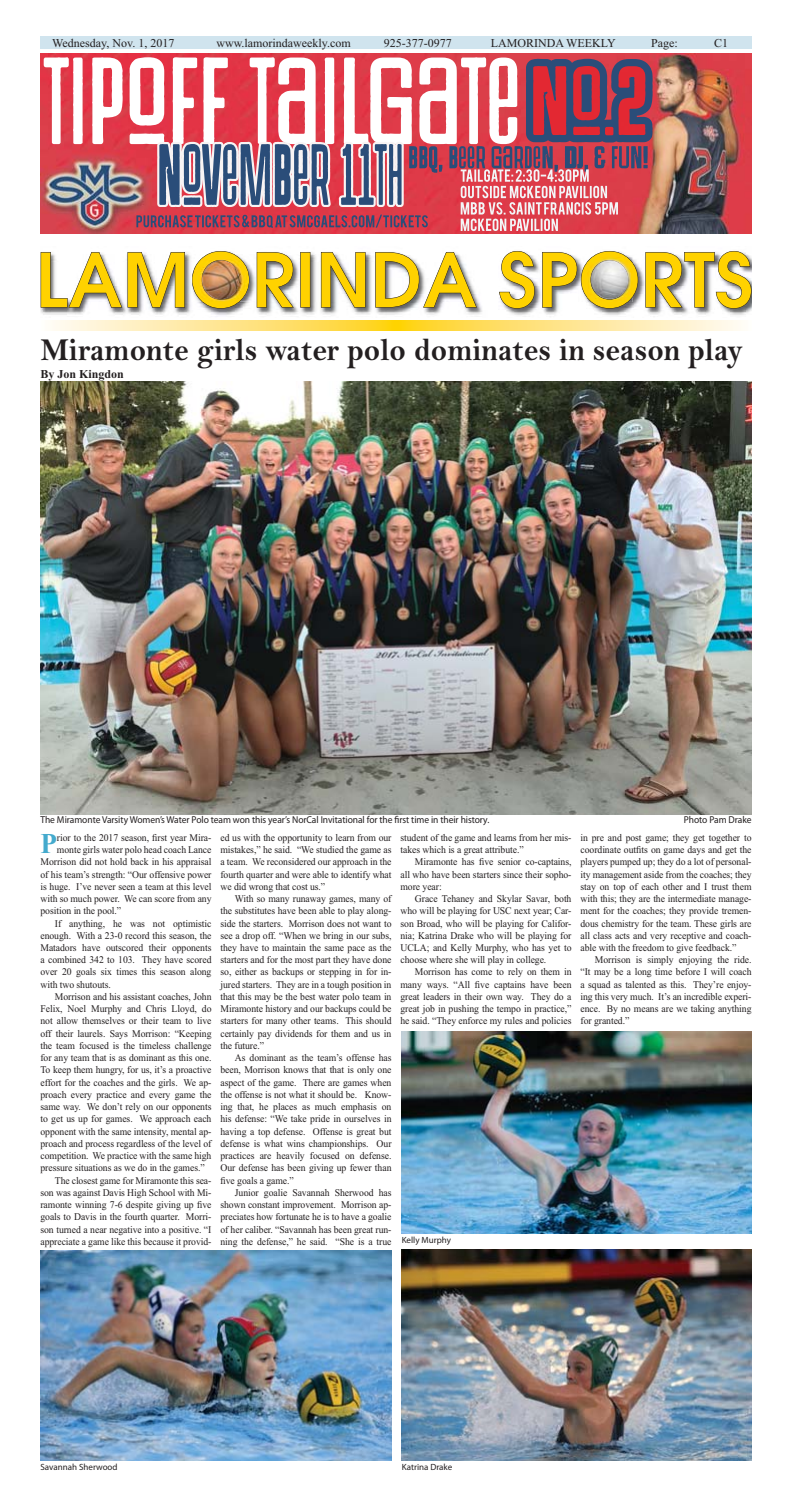
<style>
.page{position:relative;width:792px;height:1512px;background:#fff}
.page>*{position:absolute;margin:0;border:0;box-sizing:border-box;transform-origin:0 0}
.t1{font:32px "Bell MT Bold";color:#231f20;scale:.95 1}
.t2{font:700 28.7px "Times New Roman";color:#44aacd;scale:.95 1}
.t3{font:12px "Times New Roman";color:#231f20}
.t4{font:700 12px "Times New Roman";color:#231f20}
.t5{font:10.2px/12.2px "Times New Roman";letter-spacing:-.005em;color:#231f20;text-align:justify;scale:.95 1}
.t6{font:10px "Myriad Pro";letter-spacing:-.005em;color:#231f20;scale:.95 1}
.t7{font:9px "Myriad Pro";color:#231f20}
</style>
<div class="page">
<div style="left:40px;top:36px;width:712px;height:13px;background:#d0e4ee"></div>
<img style="left:41px;top:258px;width:711px;height:73px">
<svg style="left:41px;top:251px;width:710px;height:58px"></svg>
<img style="left:249px;top:259px;width:7px;height:42px">
<img style="left:193px;top:259px;width:56px;height:42px">
<img style="left:587px;top:257px;width:46px;height:45px">
<img style="left:40px;top:382px;width:712px;height:432px">
<img style="left:40px;top:1250px;width:352px;height:210px">
<img style="left:402px;top:1250px;width:350px;height:210px">
<img style="left:402px;top:1031px;width:350px;height:203px">
<img style="left:40px;top:53px;width:711px;height:180px">
<img style="left:44px;top:57px;width:120px;height:87px">
<img style="left:526px;top:59px;width:127px;height:83px">
<img style="left:533px;top:66px;width:101px;height:69px">
<img style="left:409px;top:146px;width:28px;height:27px">
<img style="left:136px;top:215px;width:103px;height:12px">
<img style="left:461px;top:169px;width:103px;height:13px">
<img style="left:339px;top:142px;width:65px;height:65px">
<img style="left:159px;top:144px;width:62px;height:61px">
<p class="t3" style="left:52px;top:38px;width:124px">Wednesday, Nov. 1, 2017</p>
<p class="t3" style="left:216px;top:38px;width:136px">www.lamorindaweekly.com</p>
<p class="t3" style="left:384px;top:38px;width:69px">925-377-0977</p>
<p class="t3" style="left:491px;top:38px;width:126px">LAMORINDA WEEKLY</p>
<p class="t3" style="left:651px;top:38px;width:28px">Page:</p>
<p class="t3" style="left:714px;top:39px;width:16px">C1</p>
<h1 class="t1" style="left:40px;top:339px;width:741px">Miramonte girls water polo dominates in season play</h1>
<p class="t4" style="left:40px;top:367px;width:85px">By Jon Kingdon</p>
<p class="t6" style="left:40px;top:816px;width:474px">The Miramonte Varsity Women’s Water Polo team won this year’s NorCal Invitational for the first time in their history.</p>
<p class="t6" style="left:684px;top:816px;width:73px">Photo Pam Drake</p>
<h2 class="t2" style="left:40px;top:826px;width:19px">P</h2>
<p class="t5" style="left:57px;top:832px;width:164px">rior to the 2017 season, first year Mira-</p>
<p class="t5" style="left:220px;top:832px;width:182px">ed us with the opportunity to learn from our mistakes,” he said. “We studied the game as a team. We reconsidered our approach in the fourth quarter and were able to identify what we did wrong that cost us.”</p>
<p class="t5" style="left:220px;top:893px;width:182px;text-indent:14px">With so many runaway games, many of the substitutes have been able to play along&shy;side the starters. Morrison does not want to see a drop off. “When we bring in our subs, they have to maintain the same pace as the starters and for the most part they have done so, either as backups or stepping in for in&shy;jured starters. They are in a tough position in that this may be the best water polo team in Miramonte history and our backups could be starters for many other teams. This should certainly pay dividends for them and us in the future.”</p>
<p class="t5" style="left:220px;top:1053px;width:182px;text-indent:14px">As dominant as the team’s offense has been, Morrison knows that that is only one aspect of the game. There are games when the offense is not what it should be. Know&shy;ing that, he places as much emphasis on his defense: “We take pride in ourselves in having a top defense. Offense is great but defense is what wins championships. Our practices are heavily focused on defense.<br>Our defense has been giving up fewer than five goals a game.”</p>
<p class="t5" style="left:220px;top:1187px;width:182px;text-indent:14px">Junior goalie Savannah Sherwood has shown constant improvement. Morrison ap&shy;preciates how fortunate he is to have a goalie of her caliber. “Savannah has been great run&shy;ning the defense,” he said. “She is a true</p>
<p class="t5" style="left:57px;top:845px;width:164px">monte girls water polo head coach Lance</p>
<p class="t5" style="left:40px;top:857px;width:182px">Morrison did not hold back in his appraisal</p>
<p class="t5" style="left:40px;top:869px;width:182px">of his team’s strength: “Our offensive power</p>
<p class="t5" style="left:40px;top:881px;width:182px">is huge. I’ve never seen a team at this level</p>
<p class="t5" style="left:40px;top:893px;width:182px">with so much power. We can score from any</p>
<p class="t5" style="left:40px;top:906px;width:87px">position in the pool.”</p>
<p class="t5" style="left:55px;top:918px;width:166px">If anything, he was not optimistic</p>
<p class="t5" style="left:40px;top:930px;width:182px">enough. With a 23-0 record this season, the</p>
<p class="t5" style="left:40px;top:942px;width:181px">Matadors have outscored their opponents</p>
<p class="t5" style="left:40px;top:955px;width:182px">a combined 342 to 103. They have scored</p>
<p class="t5" style="left:40px;top:967px;width:182px">over 20 goals six times this season along</p>
<p class="t5" style="left:40px;top:979px;width:76px">with two shutouts.</p>
<p class="t5" style="left:55px;top:991px;width:166px">Morrison and his assistant coaches, John</p>
<p class="t5" style="left:40px;top:1004px;width:182px">Felix, Noel Murphy and Chris Lloyd, do</p>
<p class="t5" style="left:40px;top:1016px;width:182px">not allow themselves or their team to live</p>
<p class="t5" style="left:40px;top:1028px;width:182px">off their laurels. Says Morrison: “Keeping</p>
<p class="t5" style="left:40px;top:1040px;width:182px">the team focused is the timeless challenge</p>
<p class="t5" style="left:40px;top:1053px;width:182px">for any team that is as dominant as this one.</p>
<p class="t5" style="left:40px;top:1065px;width:182px">To keep them hungry, for us, it’s a proactive</p>
<p class="t5" style="left:40px;top:1077px;width:182px">effort for the coaches and the girls. We ap-</p>
<p class="t5" style="left:40px;top:1089px;width:182px">proach every practice and every game the</p>
<p class="t5" style="left:40px;top:1102px;width:182px">same way. We don’t rely on our opponents</p>
<p class="t5" style="left:40px;top:1114px;width:182px">to get us up for games. We approach each</p>
<p class="t5" style="left:40px;top:1126px;width:182px">opponent with the same intensity, mental ap-</p>
<p class="t5" style="left:40px;top:1138px;width:182px">proach and process regardless of the level of</p>
<p class="t5" style="left:40px;top:1151px;width:182px">competition. We practice with the same high</p>
<p class="t5" style="left:40px;top:1163px;width:174px">pressure situations as we do in the games.”</p>
<p class="t5" style="left:55px;top:1175px;width:166px">The closest game for Miramonte this sea-</p>
<p class="t5" style="left:40px;top:1187px;width:182px">son was against Davis High School with Mi-</p>
<p class="t5" style="left:40px;top:1199px;width:182px">ramonte winning 7-6 despite giving up five</p>
<p class="t5" style="left:40px;top:1212px;width:181px">goals to Davis in the fourth quarter. Morri-</p>
<p class="t5" style="left:40px;top:1224px;width:182px">son turned a near negative into a positive. “I</p>
<p class="t5" style="left:40px;top:1236px;width:182px">appreciate a game like this because it provid-</p>
<p class="t5" style="left:400px;top:832px;width:182px">student of the game and learns from her mis&shy;takes which is a great attribute.”</p>
<p class="t5" style="left:400px;top:857px;width:182px;text-indent:14px">Miramonte has five senior co-captains, all who have been starters since their sopho&shy;more year:</p>
<p class="t5" style="left:400px;top:893px;width:182px;text-indent:14px">Grace Tehaney and Skylar Savar, both who will be playing for USC next year; Car&shy;son Broad, who will be playing for Califor&shy;nia; Katrina Drake who will be playing for UCLA; and Kelly Murphy, who has yet to choose where she will play in college.</p>
<p class="t5" style="left:400px;top:967px;width:182px;text-indent:14px">Morrison has come to rely on them in many ways. “All five captains have been great leaders in their own way. They do a great job in pushing the tempo in practice,” he said. “They enforce my rules and policies</p>
<p class="t7" style="left:402px;top:1237px;width:51px">Kelly Murphy</p>
<p class="t5" style="left:581px;top:832px;width:182px">in pre and post game; they get together to coordinate outfits on game days and get the players pumped up; they do a lot of personal&shy;ity management aside from the coaches; they stay on top of each other and I trust them with this; they are the intermediate manage&shy;ment for the coaches; they provide tremen&shy;dous chemistry for the team. These girls are all class acts and very receptive and coach&shy;able with the freedom to give feedback.”</p>
<p class="t5" style="left:581px;top:955px;width:182px;text-indent:14px">Morrison is simply enjoying the ride. “It may be a long time before I will coach a squad as talented as this. They’re enjoy&shy;ing this very much. It’s an incredible experi&shy;ence. By no means are we taking anything for granted.”</p>
<p class="t7" style="left:40px;top:1463px;width:79px">Savannah Sherwood</p>
<p class="t7" style="left:402px;top:1463px;width:52px">Katrina Drake</p>
</div>
